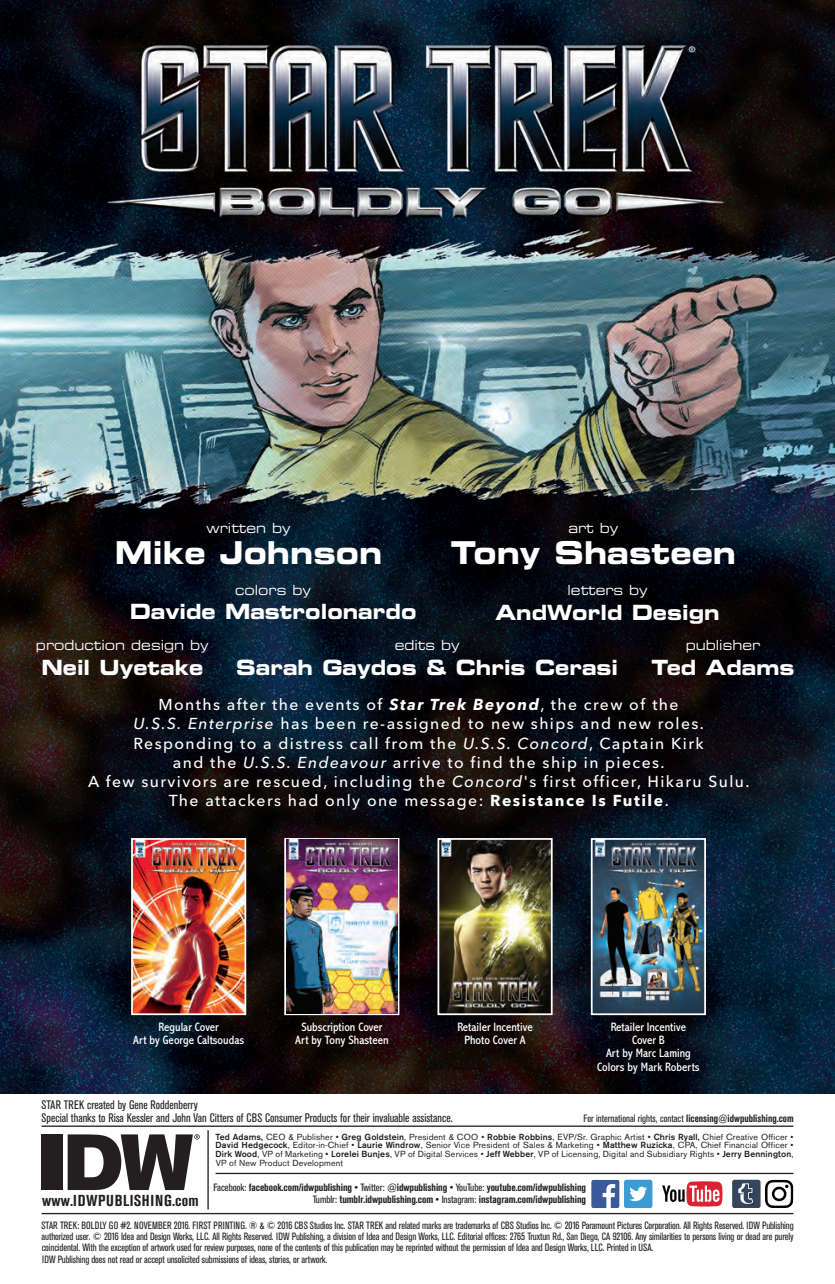
<style>
.page{position:relative;width:835px;height:1284px;background:#fff}
.page>*{position:absolute;margin:0;border:0;box-sizing:border-box;transform-origin:0 0}
.t1{font:31.5px "Eurostile Bold Extended Two";color:#fff;scale:.9 1}
.t2{font:21px "Eurostile Bold Extended Two";color:#fff;scale:.9 1}
.t3{font:500 15.75px/19.2px "Avenir Next";letter-spacing:.09em;color:#fff;text-align:center}
.t4{font:700 condensed 15.75px "Akzidenz Grotesk BE";letter-spacing:.03em;color:#231f20;scale:1.04 1}
.t5{font:14px "Eurostile Extended Two";color:#fff;scale:.9 1}
.t6{font:condensed 12.25px/13.1px "Abadi";color:#fff;text-align:center}
.t7{font:condensed 12.25px/12.2px "Akzidenz Grotesk BE";color:#231f20}
.t8{font:condensed 10.5px/11.4px "Akzidenz Grotesk BE";letter-spacing:-.01em;color:#231f20}
.t9{font:700 condensed 10.5px/12.2px "Akzidenz Grotesk BE";letter-spacing:-.01em;color:#231f20;text-align:right;scale:1.05 1}
.t10{font:8.75px/8.8px "Akzidenz Grotesk BE";letter-spacing:.015em;color:#231f20;text-align:justify}
.s1{font-weight:700;font-style:italic}
.s2{font-style:italic}
.s3{font-weight:700}
.s4{font-weight:500}
.s5{font-weight:400}
</style>
<div class="page">
<img style="left:0;top:0;width:835px;height:1094px">
<div style="left:284px;top:838px;width:115px;height:177px;border:2px solid #fff"></div>
<img style="left:286px;top:840px;width:112px;height:173px">
<img style="left:134px;top:841px;width:109px;height:171px">
<div style="left:131px;top:838px;width:115px;height:177px;border:2px solid #fff"></div>
<img style="left:440px;top:841px;width:109px;height:171px">
<div style="left:437px;top:838px;width:115px;height:177px;border:2px solid #fff"></div>
<img style="left:594px;top:841px;width:109px;height:171px">
<div style="left:591px;top:838px;width:115px;height:177px;border:2px solid #fff"></div>
<div style="left:42px;top:1134px;width:21px;height:56px;background:#231f20"></div>
<svg style="left:68px;top:1134px;width:132px;height:56px"></svg>
<hr style="left:42px;top:1213px;width:751px;height:1px;background:#231f20">
<hr style="left:42px;top:1125px;width:751px;height:1px;background:#231f20">
<hr style="left:216px;top:1172px;width:577px;height:2px;background:#231f20">
<hr style="left:207px;top:1130px;width:2px;height:79px;background:#231f20">
<div style="left:624px;top:1179px;width:28px;height:29px;background:#3c9bd5;border-radius:3px"></div>
<svg style="left:629px;top:1186px;width:18px;height:15px"></svg>
<div style="left:591px;top:1179px;width:28px;height:29px;background:#3b5a9a;border-radius:2px"></div>
<svg style="left:602px;top:1184px;width:13px;height:24px"></svg>
<svg style="left:662px;top:1181px;width:60px;height:25px"></svg>
<svg style="left:765px;top:1179px;width:28px;height:29px"></svg>
<div style="left:732px;top:1179px;width:28px;height:29px;background:#35465c;border-radius:3px"></div>
<svg style="left:738px;top:1183px;width:17px;height:22px"></svg>
<h3 class="t5" style="left:206px;top:522px;width:95px">written by</h3>
<h1 class="t1" style="left:115px;top:541px;width:299px">Mike Johnson</h1>
<h3 class="t5" style="left:568px;top:522px;width:57px">art by</h3>
<h1 class="t1" style="left:451px;top:541px;width:318px">Tony Shasteen</h1>
<h3 class="t5" style="left:235px;top:584px;width:86px">colors by</h3>
<h2 class="t2" style="left:130px;top:604px;width:320px">Davide Mastrolonardo</h2>
<h3 class="t5" style="left:567px;top:585px;width:91px">letters by</h3>
<h2 class="t2" style="left:495px;top:604px;width:250px">AndWorld Design</h2>
<h3 class="t5" style="left:686px;top:640px;width:84px">publisher</h3>
<h2 class="t2" style="left:651px;top:659px;width:160px">Ted Adams</h2>
<h3 class="t5" style="left:36px;top:640px;width:193px">production design by</h3>
<h2 class="t2" style="left:41px;top:659px;width:181px">Neil Uyetake</h2>
<h3 class="t5" style="left:395px;top:640px;width:74px">edits by</h3>
<h2 class="t2" style="left:236px;top:659px;width:426px">Sarah Gaydos &amp; Chris Cerasi</h2>
<p class="t3" style="left:88px;top:694px;width:663px">Months after the events of <span class="s1">Star Trek Beyond</span>, the crew of the<br><span class="s2">U.S.S. Enterprise</span> has been re-assigned to new ships and new roles.<br>Responding to a distress call from the <span class="s2">U.S.S. Concord</span>, Captain Kirk<br>and the <span class="s2">U.S.S. Endeavour</span> arrive to find the ship in pieces.<br>A few survivors are rescued, including the <span class="s2">Concord</span>'s first officer, Hikaru Sulu.<br>The attackers had only one message: <span class="s3">Resistance Is Futile</span>.</p>
<p class="t6" style="left:133px;top:1021px;width:112px">Regular Cover<br>Art by George Caltsoudas</p>
<p class="t6" style="left:457px;top:1021px;width:77px">Retailer Incentive<br>Photo Cover A</p>
<p class="t6" style="left:597px;top:1021px;width:104px">Retailer Incentive<br>Cover B<br>Art by Marc Laming<br>Colors by Mark Roberts</p>
<p class="t6" style="left:295px;top:1021px;width:95px">Subscription Cover<br>Art by Tony Shasteen</p>
<p class="t7" style="left:42px;top:1100px;width:413px">STAR TREK created by Gene Roddenberry<br>Special thanks to Risa Kessler and John Van Citters of CBS Consumer Products for their invaluable assistance.</p>
<p class="t8" style="left:583px;top:1113px;width:211px">For international rights, contact <span class="s3">licensing@idwpublishing.com</span></p>
<p class="t10" style="left:216px;top:1133px;width:579px"><span class="s4">Ted Adams,</span> CEO &amp; Publisher • <span class="s4">Greg Goldstein</span>, President &amp; COO • <span class="s4">Robbie Robbins</span>, EVP/Sr. Graphic Artist • <span class="s4">Chris Ryall,</span> Chief Creative Officer • <span class="s4">David Hedgecock</span>, Editor-in-Chief • <span class="s4">Laurie Windrow</span>, Senior Vice President of Sales &amp; Marketing • <span class="s4">Matthew Ruzicka</span>, CPA, Chief Financial Officer • <span class="s4">Dirk Wood</span>, VP of Marketing • <span class="s4">Lorelei Bunjes</span>, VP of Digital Services • <span class="s4">Jeff Webber</span>, VP of Licensing, Digital and Subsidiary Rights • <span class="s4">Jerry Bennington</span>, VP of New Product Development</p>
<h3 class="t4" style="left:42px;top:1195px;width:152px">www.IDWPUBLISHING.com</h3>
<p class="t9" style="left:213px;top:1181px;width:356px"><span class="s5">Facebook:</span> facebook.com/idwpublishing <span class="s5">• Twitter:</span> @idwpublishing <span class="s5">• YouTube:</span> youtube.com/idwpublishing<br><span class="s5">Tumblr:</span> tumblr.idwpublishing.com <span class="s5">• Instagram:</span> instagram.com/idwpublishing</p>
<p class="t8" style="left:42px;top:1220px;width:753px">STAR TREK: BOLDLY GO #2. NOVEMBER 2016. FIRST PRINTING. ® &amp; © 2016 CBS Studios Inc. STAR TREK and related marks are trademarks of CBS Studios Inc. © 2016 Paramount Pictures Corporation. All Rights Reserved. IDW Publishing authorized user. © 2016 Idea and Design Works, LLC. All Rights Reserved. IDW Publishing, a division of Idea and Design Works, LLC. Editorial offices: 2765 Truxtun Rd., San Diego, CA 92106. Any similarities to persons living or dead are purely coincidental. With the exception of artwork used for review purposes, none of the contents of this publication may be reprinted without the permission of Idea and Design Works, LLC. Printed in USA.<br>IDW Publishing does not read or accept unsolicited submissions of ideas, stories, or artwork.</p>
</div>
